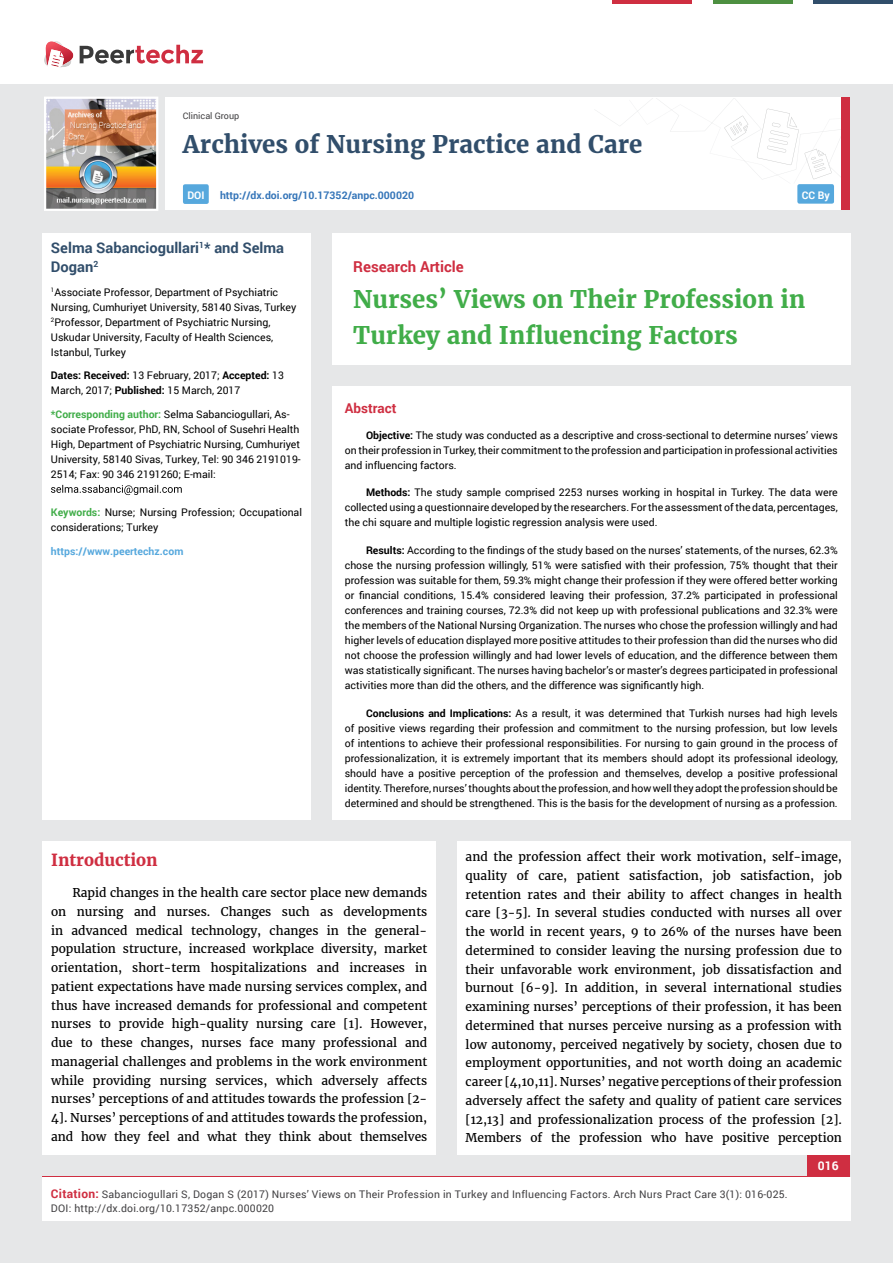
<style>
.page{position:relative;width:893px;height:1263px;background:#e6e7e8}
.page>*{position:absolute;margin:0;border:0;box-sizing:border-box;transform-origin:0 0}
.t1{font:700 24px/36px "Merriweather";color:#41ad49}
.t2{font:700 24px "Merriweather";color:#314e6b}
.t3{font:700 16.5px "Merriweather";color:#cf2e41}
.t4{font:700 15px "Roboto";color:#cf2e41}
.t5{font:700 14.7px/19.5px "Roboto";color:#314e6b}
.t6{font:700 13.5px "Roboto";color:#cf2e41}
.t7{font:12px/18.8px "Merriweather";color:#000;text-align:justify}
.t8{font:700 12px "Roboto";color:#fff}
.t9{font:10.5px/15px "Roboto";color:#000;text-align:justify}
.t10{font:10.5px/13.5px "Roboto";letter-spacing:.02em;color:#414042}
.t11{font:700 10.5px "Roboto";color:#3676b9}
.t12{font:700 10.5px "Roboto";color:#56a8dd}
.t13{font:700 10.5px "Roboto";color:#fff}
.t14{font:9px "Roboto";color:#414042}
.s1{font-weight:700}
.s2{font-weight:700;color:#41ad49}
.s3{font-weight:700;font-size:12px;color:#cf2e41}
</style>
<div class="page">
<div style="left:165px;top:98px;width:684px;height:112px;background:#fff"></div>
<svg style="left:597px;top:99px;width:244px;height:81px"></svg>
<div style="left:841px;top:98px;width:8px;height:112px;background:#cf2e41"></div>
<img style="left:44px;top:97px;width:114px;height:114px">
<div style="left:0;top:0;width:893px;height:83px;background:#fff"></div>
<svg style="left:44px;top:41px;width:159px;height:27px"></svg>
<div style="left:797px;top:184px;width:37px;height:20px;background:#56a8dd;border-radius:2px"></div>
<hr style="left:713px;top:0;width:79px;height:3px;background:#4d9041">
<hr style="left:612px;top:0;width:80px;height:3px;background:#cf2e41">
<hr style="left:813px;top:0;width:80px;height:3px;background:#314e6b">
<div style="left:807px;top:1154px;width:43px;height:57px;background:#cf2e41"></div>
<div style="left:42px;top:1177px;width:809px;height:43px;background:#fff"></div>
<div style="left:183px;top:184px;width:26px;height:20px;background:#56a8dd;border-radius:2px"></div>
<div style="left:332px;top:386px;width:518px;height:434px;background:#fff"></div>
<div style="left:332px;top:233px;width:518px;height:132px;background:#fff"></div>
<div style="left:42px;top:233px;width:269px;height:587px;background:#fff"></div>
<svg style="left:51px;top:485px;width:131px;height:10px"></svg>
<div style="left:43px;top:841px;width:393px;height:313px;background:#fff"></div>
<div style="left:457px;top:841px;width:393px;height:313px;background:#fff"></div>
<p class="t14" style="left:183px;top:110px;width:58px">Clinical Group</p>
<h1 class="t2" style="left:183px;top:129px;width:461px">Archives of Nursing Practice and Care</h1>
<p class="t13" style="left:187px;top:188px;width:19px">DOI</p>
<p class="t11" style="left:220px;top:188px;width:196px">http://dx.doi.org/10.17352/anpc.000020</p>
<p class="t13" style="left:802px;top:188px;width:29px">CC By</p>
<h3 class="t5" style="left:51px;top:237px;width:235px">Selma Sabanciogullari<sup>1</sup>* and Selma<br>Dogan<sup>2</sup></h3>
<p class="t9" style="left:51px;top:284px;width:247px;text-align:left"><sup>1</sup>Associate Professor, Department of Psychiatric Nursing, Cumhuriyet University, 58140 Sivas, Turkey <sup>2</sup>Professor, Department of Psychiatric Nursing, Uskudar University, Faculty of Health Sciences, Istanbul, Turkey</p>
<p class="t9" style="left:51px;top:368px;width:235px"><span class="s1">Dates: Received:</span> 13 February, 2017; <span class="s1">Accepted:</span> 13<br>March, 2017; <span class="s1">Published:</span> 15 March, 2017</p>
<p class="t9" style="left:51px;top:406px;width:251px;text-align:left"><span class="s2">*Corresponding author:</span> Selma Sabanciogullari, As&shy;sociate Professor, PhD, RN, School of Susehri Health High, Department of Psychiatric Nursing, Cumhuriyet University, 58140 Sivas, Turkey, Tel: 90 346 2191019- 2514; Fax: 90 346 2191260; E-mail:</p>
<p class="t9" style="left:51px;top:505px;width:253px"><span class="s2">Keywords:</span> Nurse; Nursing Profession; Occupational considerations; Turkey</p>
<p class="t12" style="left:51px;top:544px;width:134px">https://www.peertechz.com</p>
<h3 class="t4" style="left:353px;top:256px;width:112px">Research Article</h3>
<h1 class="t1" style="left:353px;top:281px;width:454px">Nurses’ Views on Their Profession in<br>Turkey and Influencing Factors</h1>
<p class="t6" style="left:345px;top:399px;width:53px">Abstract</p>
<p class="t9" style="left:345px;top:427px;width:494px;text-indent:21px"><span class="s1">Objective:</span> The study was conducted as a descriptive and cross-sectional to determine nurses’ views on their profession in Turkey, their commitment to the profession and participation in professional activities and influencing factors.</p>
<p class="t9" style="left:345px;top:485px;width:494px;text-indent:21px"><span class="s1">Methods:</span> The study sample comprised 2253 nurses working in hospital in Turkey. The data were collected using a questionnaire developed by the researchers. For the assessment of the data, percentages, the chi square and multiple logistic regression analysis were used.</p>
<p class="t9" style="left:345px;top:542px;width:494px;text-indent:21px"><span class="s1">Results:</span> According to the findings of the study based on the nurses’ statements, of the nurses, 62.3% chose the nursing profession willingly, 51% were satisfied with their profession, 75% thought that their profession was suitable for them, 59.3% might change their profession if they were offered better working or financial conditions, 15.4% considered leaving their profession, 37.2% participated in professional conferences and training courses, 72.3% did not keep up with professional publications and 32.3% were the members of the National Nursing Organization. The nurses who chose the profession willingly and had higher levels of education displayed more positive attitudes to their profession than did the nurses who did not choose the profession willingly and had lower levels of education, and the difference between them was statistically significant. The nurses having bachelor’s or master’s degrees participated in professional activities more than did the others, and the difference was significantly high.</p>
<p class="t9" style="left:345px;top:705px;width:494px;text-indent:21px"><span class="s1">Conclusions and Implications:</span> As a result, it was determined that Turkish nurses had high levels of positive views regarding their profession and commitment to the nursing profession, but low levels of intentions to achieve their professional responsibilities. For nursing to gain ground in the process of professionalization, it is extremely important that its members should adopt its professional ideology, should have a positive perception of the profession and themselves, develop a positive professional identity. Therefore, nurses’ thoughts about the profession, and how well they adopt the profession should be determined and should be strengthened. This is the basis for the development of nursing as a profession.</p>
<h2 class="t3" style="left:51px;top:849px;width:108px">Introduction</h2>
<p class="t7" style="left:51px;top:883px;width:378px;text-indent:21px">Rapid changes in the health care sector place new demands on nursing and nurses. Changes such as developments in advanced medical technology, changes in the general&shy;population structure, increased workplace diversity, market orientation, short-term hospitalizations and increases in patient expectations have made nursing services complex, and thus have increased demands for professional and competent nurses to provide high-quality nursing care [1]. However, due to these changes, nurses face many professional and managerial challenges and problems in the work environment while providing nursing services, which adversely affects nurses’ perceptions of and attitudes towards the profession [2- 4]. Nurses’ perceptions of and attitudes towards the profession, and how they feel and what they think about themselves</p>
<p class="t7" style="left:466px;top:848px;width:378px">and the profession affect their work motivation, self-image, quality of care, patient satisfaction, job satisfaction, job retention rates and their ability to affect changes in health care [3-5]. In several studies conducted with nurses all over the world in recent years, 9 to 26% of the nurses have been determined to consider leaving the nursing profession due to their unfavorable work environment, job dissatisfaction and burnout [6-9]. In addition, in several international studies examining nurses’ perceptions of their profession, it has been determined that nurses perceive nursing as a profession with low autonomy, perceived negatively by society, chosen due to employment opportunities, and not worth doing an academic career [4,10,11]. Nurses’ negative perceptions of their profession adversely affect the safety and quality of patient care services [12,13] and professionalization process of the profession [2].<br>Members of the profession who have positive perception</p>
<p class="t8" style="left:818px;top:1158px;width:22px">016</p>
<p class="t10" style="left:51px;top:1188px;width:738px"><span class="s3">Citation:</span> Sabanciogullari S, Dogan S (2017) Nurses’ Views on Their Profession in Turkey and Influencing Factors. Arch Nurs Pract Care 3(1): 016-025.<br>DOI: http://dx.doi.org/10.17352/anpc.000020</p>
</div>
